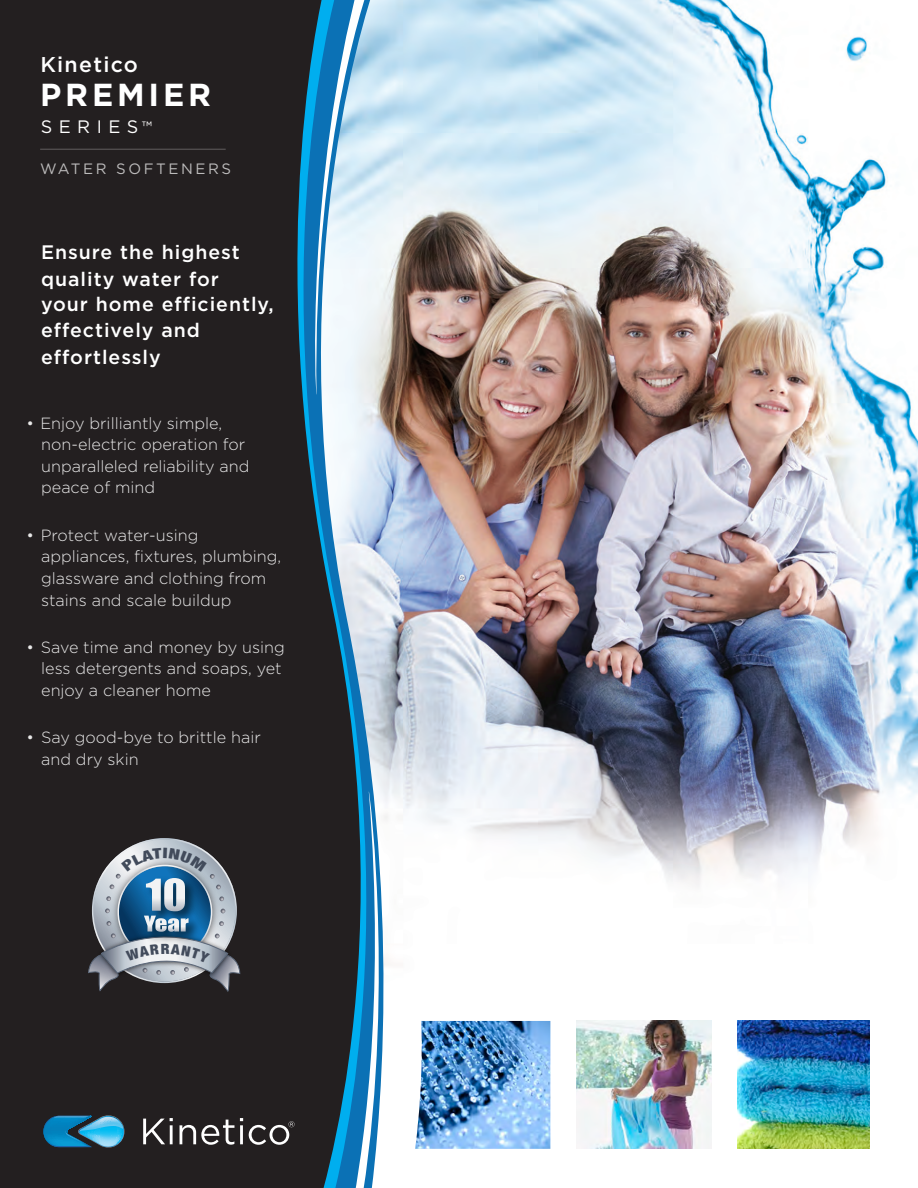
<style>
.page{position:relative;width:918px;height:1188px;background:#fff}
.page>*{position:absolute;margin:0;border:0;box-sizing:border-box;transform-origin:0 0}
.t1{font:700 31.8px "Gotham";letter-spacing:.12em;color:#fff}
.t2{font:500 21.3px "Gotham";letter-spacing:.06em;color:#fff}
.t3{font:500 19.5px/26.2px "Gotham";letter-spacing:.05em;color:#fff}
.t4{font:18px "Gotham";letter-spacing:.36em;color:#fff}
.t5{font:300 16.2px/21.6px "Gotham";color:#fff}
.t6{font:15px "Gotham";letter-spacing:.17em;color:#fff}
.s1{font-size:15px}
</style>
<div class="page">
<img style="left:415px;top:0;width:503px;height:1149px">
<svg style="left:411px;top:0;width:4px;height:806px;background:#b0b2ba"></svg>
<svg style="left:407px;top:0;width:4px;height:809px;background:#adb0b8"></svg>
<svg style="left:267px;top:0;width:140px;height:1188px;background:#5f6971"></svg>
<svg style="left:347px;top:790px;width:51px;height:398px"></svg>
<svg style="left:305px;top:0;width:66px;height:396px"></svg>
<div style="left:0;top:0;width:267px;height:1188px;background:#231f20"></div>
<svg style="left:143px;top:1118px;width:30px;height:26px"></svg>
<svg style="left:180px;top:1120px;width:54px;height:25px"></svg>
<hr style="left:240px;top:1125px;width:3px;height:19px;background:#fff">
<svg style="left:249px;top:1121px;width:45px;height:24px"></svg>
<svg style="left:43px;top:1116px;width:81px;height:32px"></svg>
<hr style="left:40px;top:149px;width:186px;height:1px;background:#fff">
<img style="left:738px;top:1021px;width:132px;height:128px">
<img style="left:415px;top:1021px;width:135px;height:128px">
<img style="left:576px;top:1021px;width:136px;height:128px">
<svg style="left:88px;top:838px;width:153px;height:153px"></svg>
<p class="t2" style="left:40px;top:52px;width:99px">Kinetico</p>
<p class="t1" style="left:40px;top:76px;width:173px">PREMIER</p>
<p class="t4" style="left:41px;top:117px;width:113px">SERIES<span class="s1">™</span></p>
<p class="t6" style="left:40px;top:161px;width:192px">WATER SOFTENERS</p>
<p class="t3" style="left:41px;top:238px;width:234px">Ensure the highest quality water for<br>your home efficiently, effectively and effortlessly</p>
<p class="t5" style="left:41px;top:412px;width:210px;text-indent:-15px">• Enjoy brilliantly simple, non-electric operation for unparalleled reliability and peace of mind</p>
<p class="t5" style="left:41px;top:524px;width:241px;text-indent:-15px">• Protect water-using appliances, fixtures, plumbing, glassware and clothing from stains and scale buildup</p>
<p class="t5" style="left:41px;top:636px;width:245px;text-indent:-15px">• Save time and money by using less detergents and soaps, yet enjoy a cleaner home</p>
<p class="t5" style="left:41px;top:726px;width:221px;text-indent:-15px">• Say good-bye to brittle hair and dry skin</p>
</div>
